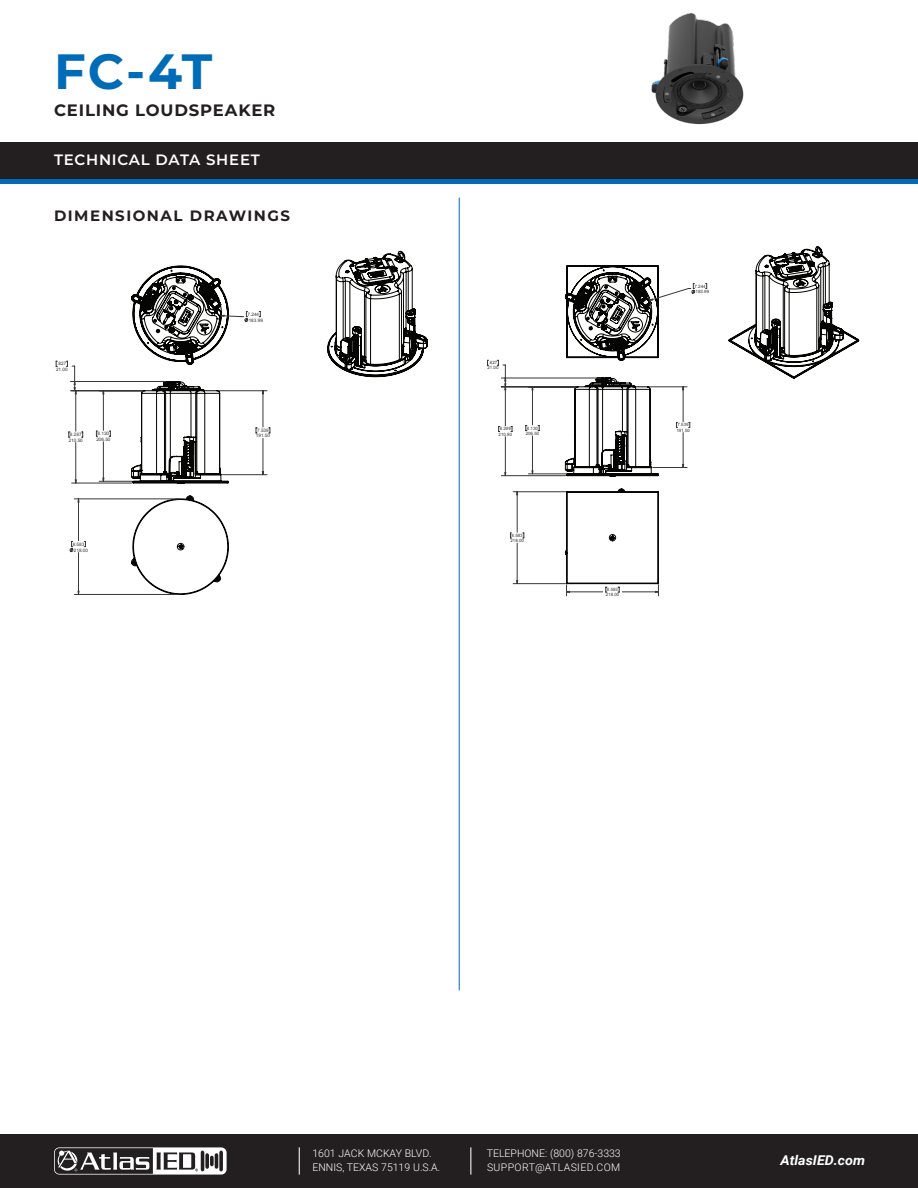
<style>
.page{position:relative;width:918px;height:1188px;background:#fff}
.page>*{position:absolute;margin:0;border:0;box-sizing:border-box;transform-origin:0 0}
.t1{font:700 49.5px "Montserrat";color:#006cb7}
.t2{font:700 16.5px "Montserrat";letter-spacing:.05em;color:#231f20}
.t3{font:700 15px "Montserrat";letter-spacing:.1em;color:#231f20}
.t4{font:600 15px "Montserrat";letter-spacing:.05em;color:#fff}
.t5{font:italic 700 13.5px "Roboto";color:#fff;scale:1.05 1}
.t6{font:300 10.5px/13.5px "Roboto";color:#fff}
.t7{font:4.65px/5.4px "Arial";color:#363737}
.t8{font:4.5px/5.2px "Arial";color:#363737}
</style>
<div class="page">
<div style="left:0;top:1134px;width:918px;height:54px;background:#231f20"></div>
<svg style="left:54px;top:1147px;width:173px;height:28px"></svg>
<svg style="left:299px;top:1147px;width:1px;height:28px"></svg>
<svg style="left:470px;top:1147px;width:1px;height:28px"></svg>
<div style="left:0;top:142px;width:918px;height:5px;background:#231f20"></div>
<div style="left:0;top:178px;width:918px;height:6px;background:#006cb7"></div>
<div style="left:0;top:143px;width:918px;height:36px;background:#231f20"></div>
<img style="left:651px;top:12px;width:93px;height:113px">
<hr style="left:459px;top:198px;width:1px;height:792px;background:#006cb7">
<svg style="left:131px;top:266px;width:98px;height:45px"></svg>
<svg style="left:327px;top:251px;width:100px;height:127px"></svg>
<svg style="left:56px;top:311px;width:214px;height:284px"></svg>
<svg style="left:74px;top:315px;width:189px;height:279px"></svg>
<svg style="left:566px;top:265px;width:93px;height:18px"></svg>
<svg style="left:729px;top:247px;width:130px;height:132px"></svg>
<svg style="left:487px;top:283px;width:220px;height:313px"></svg>
<svg style="left:505px;top:299px;width:179px;height:293px"></svg>
<p class="t1" style="left:54px;top:35px;width:160px">FC-4T</p>
<p class="t2" style="left:54px;top:98px;width:223px">CEILING LOUDSPEAKER</p>
<h3 class="t4" style="left:54px;top:149px;width:207px">TECHNICAL DATA SHEET</h3>
<p class="t3" style="left:54px;top:204px;width:238px">DIMENSIONAL DRAWINGS</p>
<p class="t7" style="left:56px;top:361px;width:13px">.827<br>21.00</p>
<p class="t7" style="left:248px;top:311px;width:17px;line-height:6px">7.244<br>183.99</p>
<p class="t7" style="left:69px;top:432px;width:16px">8.287<br>210.50</p>
<p class="t7" style="left:256px;top:428px;width:16px">7.539<br>191.50</p>
<p class="t7" style="left:96px;top:431px;width:16px">8.130<br>206.50</p>
<p class="t7" style="left:73px;top:541px;width:17px;line-height:6px">8.583<br>218.00</p>
<p class="t8" style="left:487px;top:360px;width:13px">.827<br>21.00</p>
<p class="t8" style="left:694px;top:283px;width:16px;line-height:5.7px">7.244<br>183.99</p>
<p class="t8" style="left:499px;top:426px;width:15px">8.299<br>210.80</p>
<p class="t8" style="left:526px;top:425px;width:15px">8.130<br>206.50</p>
<p class="t8" style="left:676px;top:422px;width:15px">7.539<br>191.50</p>
<p class="t8" style="left:510px;top:533px;width:15px">8.583<br>218.00</p>
<p class="t8" style="left:606px;top:587px;width:15px">8.583<br>218.00</p>
<p class="t6" style="left:312px;top:1147px;width:129px">1601 JACK MCKAY BLVD.<br>ENNIS, TEXAS 75119 U.S.A.</p>
<p class="t6" style="left:487px;top:1147px;width:135px">TELEPHONE: (800) 876-3333<br>SUPPORT@ATLASIED.COM</p>
<p class="t5" style="left:781px;top:1151px;width:82px">AtlasIED.com</p>
</div>
